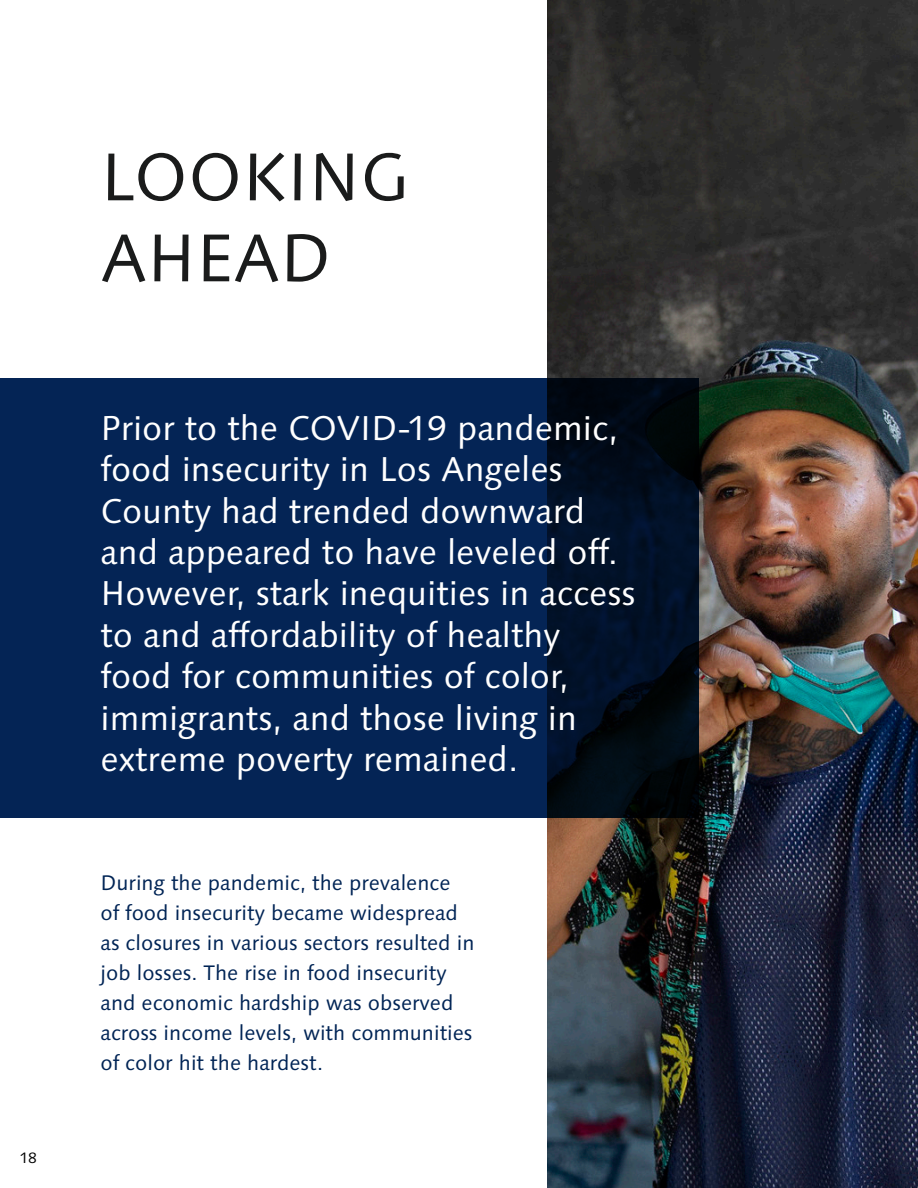
<style>
.page{position:relative;width:918px;height:1188px;background:#fff}
.page>*{position:absolute;margin:0;border:0;box-sizing:border-box;transform-origin:0 0}
.Title_page{font:67.5px "Linotype Syntax";color:#1a1b1b}
.t1{font:34.5px/41.4px "Linotype Syntax";color:#fff}
.Text_Green{font:21px/30px "Linotype Syntax";color:#002455}
.t2{font:15px "Linotype Syntax";color:#000001}
</style>
<div class="page">
<img style="left:548px;top:0;width:370px;height:1188px">
<svg style="left:0;top:378px;width:699px;height:440px;background:#031e48"></svg>
<p class="t2" style="left:20px;top:1149px;width:19px">18</p>
<p class="Title_page" style="left:100px;top:137px;width:310px">LOOKING</p>
<p class="Title_page" style="left:100px;top:218px;width:232px">AHEAD</p>
<p class="t1" style="left:100px;top:408px;width:537px">Prior to the COVID-19 pandemic, food insecurity in Los Angeles<br>County had trended downward and appeared to have leveled off.<br>However, stark inequities in access to and affordability of healthy food for communities of color, immigrants, and those living in extreme poverty remained.</p>
<p class="Text_Green" style="left:100px;top:868px;width:376px">During the pandemic, the prevalence<br>of food insecurity became widespread as closures in various sectors resulted in job losses. The rise in food insecurity and economic hardship was observed across income levels, with communities of color hit the hardest.</p>
</div>
